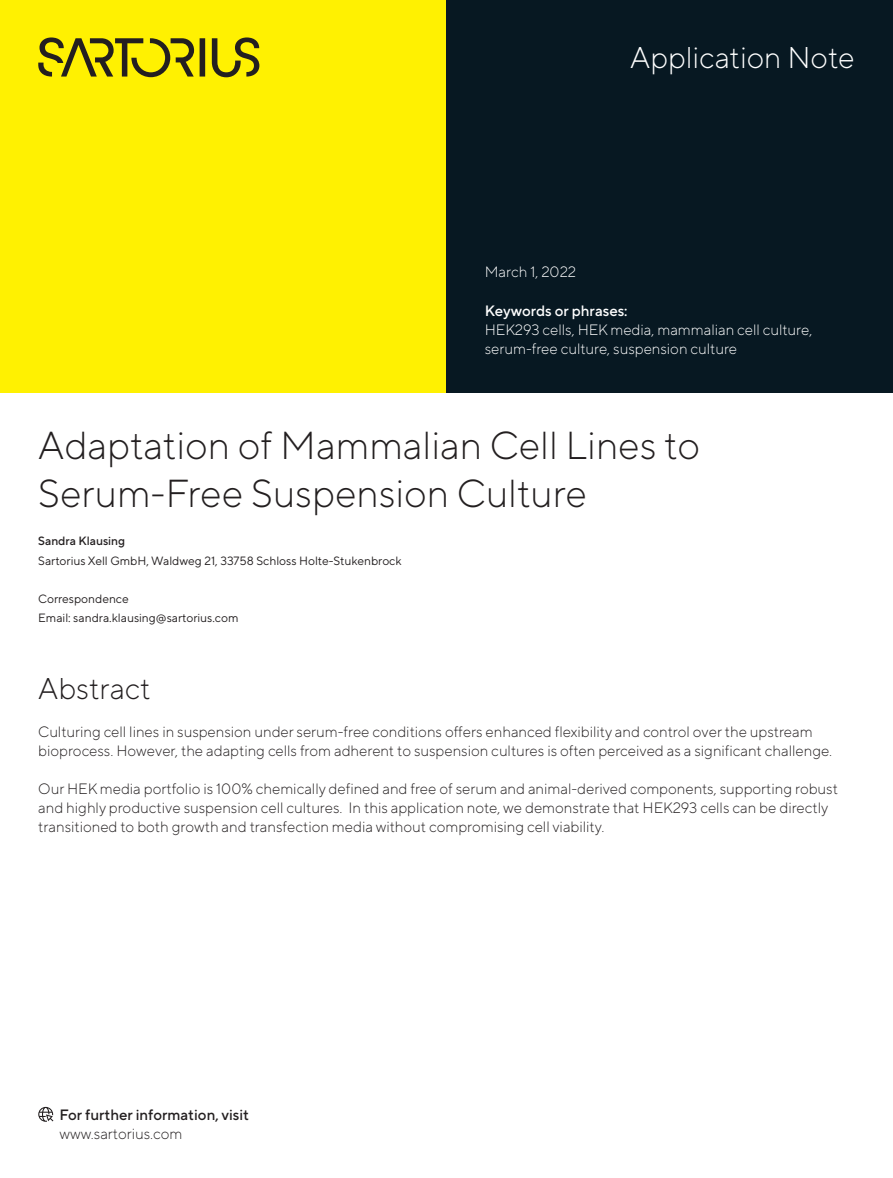
<style>
.page{position:relative;width:893px;height:1178px;background:#fff}
.page>*{position:absolute;margin:0;border:0;box-sizing:border-box;transform-origin:0 0}
.t1{font:300 39px/47.8px "TT Norms Pro";color:#231f20}
.t2{font:300 30px "TT Norms Pro";color:#fff}
.t3{font:300 30px "TT Norms Pro";color:#231f20}
.t4{font:300 15px/19.2px "TT Norms Pro";color:#231f20}
.t5{font:300 15px/19.2px "TT Norms Pro";color:#fff}
.t6{font:500 15px "TT Norms Pro";color:#231f20}
.t7{font:500 15px "TT Norms Pro";color:#fff}
.t8{font:12px/19.2px "TT Norms Pro";color:#231f20}
.t9{font:500 12px "TT Norms Pro";color:#231f20}
</style>
<div class="page">
<div style="left:0;top:0;width:446px;height:392px;background:#fff101"></div>
<div style="left:446px;top:0;width:447px;height:392px;background:#071822"></div>
<svg style="left:200px;top:38px;width:5px;height:39px"></svg>
<svg style="left:212px;top:37px;width:47px;height:40px"></svg>
<svg style="left:38px;top:37px;width:156px;height:40px"></svg>
<svg style="left:38px;top:1107px;width:15px;height:15px"></svg>
<h2 class="t2" style="left:630px;top:36px;width:226px">Application Note</h2>
<p class="t5" style="left:485px;top:261px;width:93px">March 1, 2022</p>
<p class="t7" style="left:485px;top:300px;width:144px">Keywords or phrases:</p>
<p class="t5" style="left:485px;top:319px;width:329px">HEK293 cells, HEK media, mammalian cell culture, serum-free culture, suspension culture</p>
<h1 class="t1" style="left:38px;top:419px;width:663px">Adaptation of Mammalian Cell Lines to<br>Serum-Free Suspension Culture</h1>
<p class="t9" style="left:38px;top:532px;width:88px">Sandra Klausing</p>
<p class="t8" style="left:38px;top:550px;width:365px">Sartorius Xell GmbH, Waldweg 21, 33758 Schloss Holte-Stukenbrock</p>
<p class="t8" style="left:38px;top:588px;width:202px">Correspondence<br>Email: sandra.klausing@sartorius.com</p>
<h2 class="t3" style="left:38px;top:666px;width:114px">Abstract</h2>
<p class="t4" style="left:38px;top:721px;width:795px">Culturing cell lines in suspension under serum-free conditions offers enhanced flexibility and control over the upstream bioprocess. However, the adapting cells from adherent to suspension cultures is often perceived as a significant challenge.</p>
<p class="t4" style="left:38px;top:778px;width:801px">Our HEK media portfolio is 100% chemically defined and free of serum and animal-derived components, supporting robust and highly productive suspension cell cultures. In this application note, we demonstrate that HEK293 cells can be directly transitioned to both growth and transfection media without compromising cell viability.</p>
<p class="t6" style="left:60px;top:1103px;width:191px">For further information, visit</p>
<p class="t4" style="left:60px;top:1122px;width:124px">www.sartorius.com</p>
</div>
